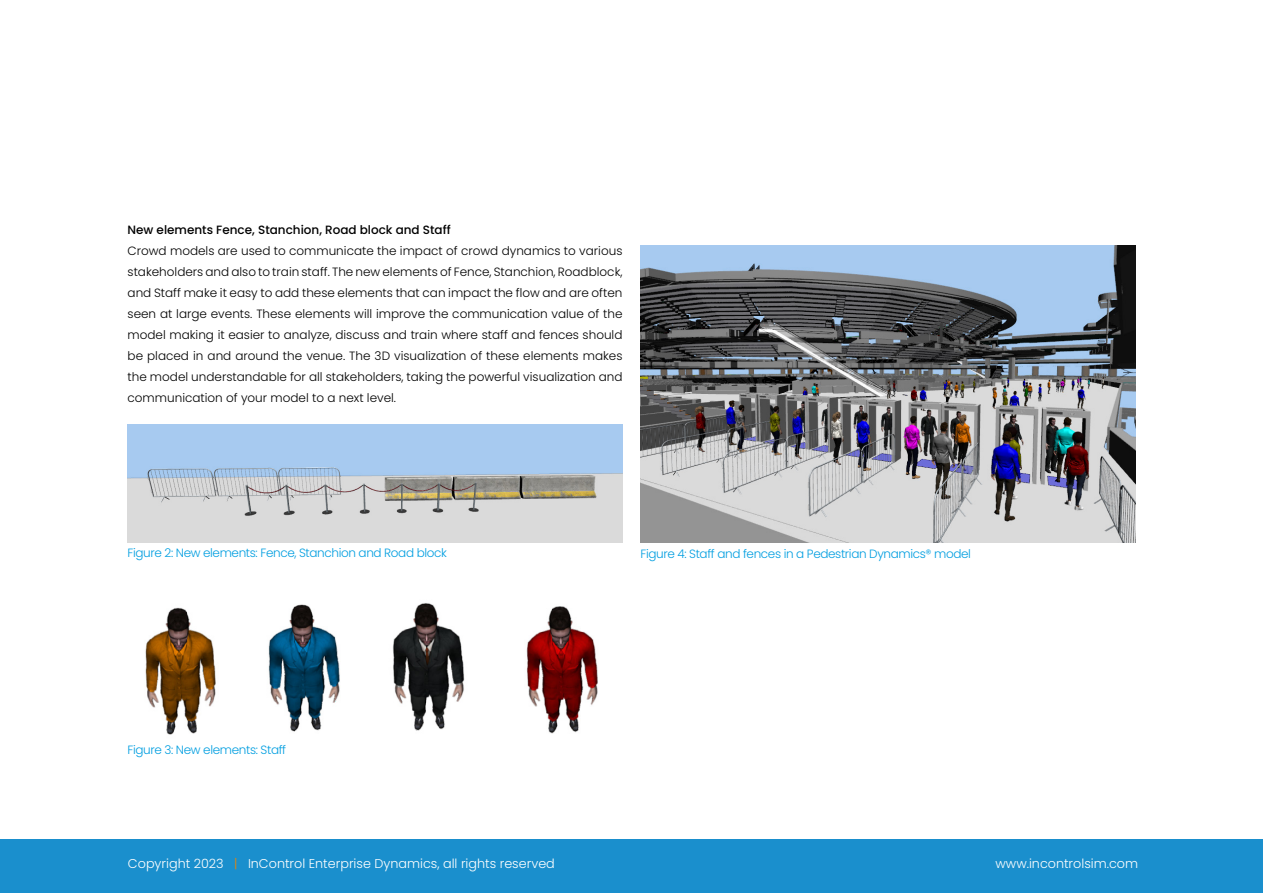
<style>
.page{position:relative;width:1263px;height:893px;background:#fff}
.page>*{position:absolute;margin:0;border:0;box-sizing:border-box;transform-origin:0 0}
.t1{font:300 12.75px "Poppins";color:#fff}
.t2{font:300 12px/21px "Poppins";color:#000;text-align:justify}
.t3{font:300 12px "Poppins";letter-spacing:-.03em;color:#009ee0}
.t4{font:500 12px "Poppins";color:#000}
.s1{color:#ef8400}
</style>
<div class="page">
<div style="left:0;top:840px;width:1263px;height:53px;background:#1a8fcd"></div>
<img style="left:640px;top:246px;width:495px;height:296px">
<img style="left:128px;top:424px;width:494px;height:118px">
<img style="left:145px;top:603px;width:453px;height:132px">
<p class="t4" style="left:128px;top:223px;width:325px">New elements Fence, Stanchion, Road block and Staff</p>
<p class="t2" style="left:128px;top:240px;width:496px">Crowd models are used to communicate the impact of crowd dynamics to various stakeholders and also to train staff. The new elements of Fence, Stanchion, Roadblock, and Staff make it easy to add these elements that can impact the flow and are often seen at large events. These elements will improve the communication value of the model making it easier to analyze, discuss and train where staff and fences should be placed in and around the venue. The 3D visualization of these elements makes the model understandable for all stakeholders, taking the powerful visualization and communication of your model to a next level.</p>
<p class="t3" style="left:128px;top:546px;width:321px">Figure 2: New elements: Fence, Stanchion and Road block</p>
<p class="t3" style="left:640px;top:546px;width:332px">Figure 4: Staff and fences in a Pedestrian Dynamics® model</p>
<p class="t3" style="left:128px;top:743px;width:160px">Figure 3: New elements: Staff</p>
<p class="t1" style="left:128px;top:856px;width:428px">Copyright 2023 <span class="s1">|</span> InControl Enterprise Dynamics, all rights reserved</p>
<p class="t1" style="left:995px;top:856px;width:144px">www.incontrolsim.com</p>
</div>
